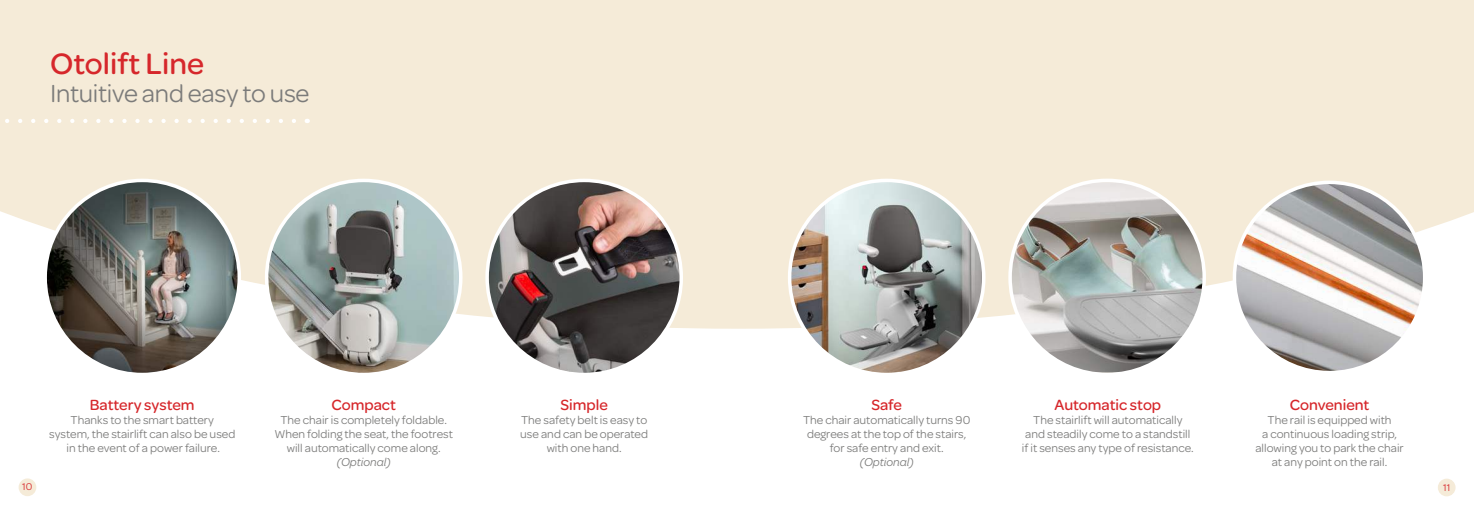
<style>
.page{position:relative;width:1474px;height:521px;background:#fff}
.page>*{position:absolute;margin:0;border:0;box-sizing:border-box;transform-origin:0 0}
.t1{font:500 31.5px "Omnes";color:#d6272b}
.t2{font:26.25px "Omnes";letter-spacing:-.01em;color:#7b7b7a}
.t3{font:500 15.75px "Omnes";color:#d6272b}
.t4{font:12.25px/14px "Omnes";color:#7b7b7a;text-align:center}
.t5{font:italic 12.25px "Omnes";color:#7b7b7a}
.t6{font:10.5px "Omnes";color:#d6272b}
</style>
<div class="page">
<div style="left:1437px;top:479px;width:18px;height:17px;background:#f5ebd8;border-radius:50%"></div>
<div style="left:19px;top:478px;width:17px;height:18px;background:#f5ebd8;border-radius:50%"></div>
<div style="left:0;top:0;width:1473px;height:329px;background:#f5ebd8"></div>
<img style="left:45px;top:180px;width:194px;height:194px;border-radius:97px">
<div style="left:43px;top:179px;width:198px;height:197px;border:4px solid #fff;border-radius:50%"></div>
<img style="left:267px;top:180px;width:194px;height:194px;border-radius:97px">
<div style="left:265px;top:179px;width:197px;height:197px;border:4px solid #fff;border-radius:50%"></div>
<img style="left:487px;top:182px;width:194px;height:189px">
<div style="left:485px;top:179px;width:198px;height:197px;border:4px solid #fff;border-radius:50%"></div>
<img style="left:789px;top:180px;width:194px;height:194px;border-radius:97px">
<div style="left:788px;top:179px;width:197px;height:197px;border:4px solid #fff;border-radius:50%"></div>
<img style="left:1010px;top:182px;width:194px;height:189px">
<div style="left:1008px;top:179px;width:197px;height:197px;border:4px solid #fff;border-radius:50%"></div>
<img style="left:1235px;top:182px;width:188px;height:187px">
<div style="left:1232px;top:181px;width:194px;height:193px;border:4px solid #fff;border-radius:50%"></div>
<svg style="left:0;top:119px;width:300px;height:4px"></svg>
<h1 class="t1" style="left:50px;top:52px;width:155px">Otolift Line</h1>
<h2 class="t2" style="left:50px;top:83px;width:261px">Intuitive and easy to use</h2>
<p class="t3" style="left:90px;top:399px;width:106px">Battery system</p>
<p class="t4" style="left:49px;top:414px;width:188px">Thanks to the smart battery system, the stairlift can also be used in the event of a power failure.</p>
<p class="t3" style="left:331px;top:399px;width:66px">Compact</p>
<p class="t4" style="left:274px;top:414px;width:180px">The chair is completely foldable.<br>When folding the seat, the footrest will automatically come along.</p>
<p class="t5" style="left:337px;top:457px;width:55px">(Optional)</p>
<p class="t3" style="left:560px;top:399px;width:49px">Simple</p>
<p class="t4" style="left:520px;top:414px;width:129px">The safety belt is easy to use and can be operated with one hand.</p>
<p class="t3" style="left:871px;top:399px;width:32px">Safe</p>
<p class="t4" style="left:803px;top:414px;width:169px">The chair automatically turns 90 degrees at the top of the stairs, for safe entry and exit.</p>
<p class="t5" style="left:859px;top:457px;width:55px">(Optional)</p>
<p class="t3" style="left:1054px;top:399px;width:108px">Automatic stop</p>
<p class="t4" style="left:1021px;top:414px;width:173px">The stairlift will automatically and steadily come to a standstill if it senses any type of resistance.</p>
<p class="t3" style="left:1289px;top:399px;width:81px">Convenient</p>
<p class="t4" style="left:1255px;top:414px;width:150px">The rail is equipped with<br>a continuous loading strip, allowing you to park the chair at any point on the rail.</p>
<p class="t6" style="left:22px;top:483px;width:12px">10</p>
<p class="t6" style="left:1442px;top:484px;width:9px">11</p>
</div>
